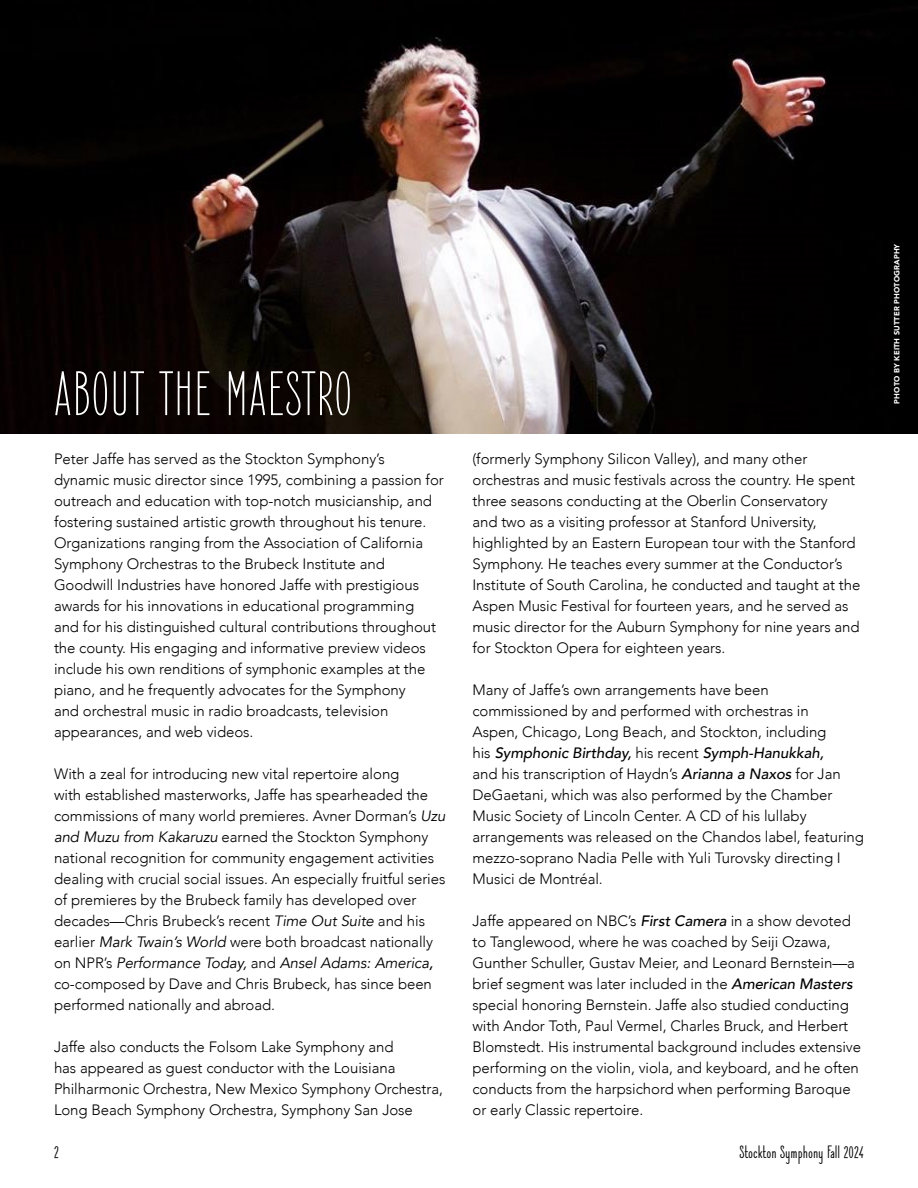
<style>
.page{position:relative;width:918px;height:1188px;background:#fff}
.page>*{position:absolute;margin:0;border:0;box-sizing:border-box;transform-origin:0 0}
.t1{font:63px "Elegant Sans";letter-spacing:.02em;color:#fff}
.t2{font:700 18px "Elegant Sans";color:#000}
.t3{font:300 15px/21px "Avenir";letter-spacing:-.005em;color:#000}
.t4{font:900 7.5px "Avenir";letter-spacing:.02em;color:#fff}
.s1{font-weight:400;font-style:italic}
.s2{font-weight:500;font-style:italic}
</style>
<div class="page">
<img style="left:0;top:0;width:918px;height:433px">
<h1 class="t1" style="left:54px;top:361px;width:299px">ABOUT THE MAESTRO</h1>
<p class="t3" style="left:54px;top:449px;width:391px">Peter Jaffe has served as the Stockton Symphony’s dynamic music director since 1995, combining a passion for outreach and education with top-notch musicianship, and fostering sustained artistic growth throughout his tenure.<br>Organizations ranging from the Association of California Symphony Orchestras to the Brubeck Institute and Goodwill Industries have honored Jaffe with prestigious awards for his innovations in educational programming<br>and for his distinguished cultural contributions throughout the county. His engaging and informative preview videos include his own renditions of symphonic examples at the piano, and he frequently advocates for the Symphony<br>and orchestral music in radio broadcasts, television appearances, and web videos.</p>
<p class="t3" style="left:54px;top:764px;width:393px">With a zeal for introducing new vital repertoire along<br>with established masterworks, Jaffe has spearheaded the commissions of many world premieres. Avner Dorman’s <span class="s1">Uzu and Muzu from Kakaruzu</span> earned the Stockton Symphony national recognition for community engagement activities dealing with crucial social issues. An especially fruitful series of premieres by the Brubeck family has developed over decades—Chris Brubeck’s recent <span class="s1">Time Out Suite</span> and his earlier <span class="s1">Mark Twain’s World</span> were both broadcast nationally on NPR’s <span class="s1">Performance Today,</span> and <span class="s1">Ansel Adams: America</span><span class="s2">, </span>co-composed by Dave and Chris Brubeck, has since been performed nationally and abroad.</p>
<p class="t3" style="left:54px;top:1037px;width:390px">Jaffe also conducts the Folsom Lake Symphony and<br>has appeared as guest conductor with the Louisiana Philharmonic Orchestra, New Mexico Symphony Orchestra, Long Beach Symphony Orchestra, Symphony San Jose</p>
<p class="t3" style="left:472px;top:449px;width:389px">(formerly Symphony Silicon Valley), and many other orchestras and music festivals across the country. He spent three seasons conducting at the Oberlin Conservatory<br>and two as a visiting professor at Stanford University, highlighted by an Eastern European tour with the Stanford Symphony. He teaches every summer at the Conductor’s Institute of South Carolina, he conducted and taught at the Aspen Music Festival for fourteen years, and he served as music director for the Auburn Symphony for nine years and for Stockton Opera for eighteen years.</p>
<p class="t3" style="left:472px;top:680px;width:393px">Many of Jaffe’s own arrangements have been commissioned by and performed with orchestras in<br>Aspen, Chicago, Long Beach, and Stockton, including<br>his <span class="s2">Symphonic Birthday,</span> his recent <span class="s2">Symph-Hanukkah,<br></span>and his transcription of Haydn’s <span class="s2">Arianna a Naxos</span> for Jan DeGaetani, which was also performed by the Chamber Music Society of Lincoln Center. A CD of his lullaby arrangements was released on the Chandos label, featuring mezzo-soprano Nadia Pelle with Yuli Turovsky directing I Musici de Montréal.</p>
<p class="t3" style="left:472px;top:911px;width:390px">Jaffe appeared on NBC’s <span class="s2">First Camera</span> in a show devoted to Tanglewood, where he was coached by Seiji Ozawa, Gunther Schuller, Gustav Meier, and Leonard Bernstein—a brief segment was later included in the <span class="s2">American Masters </span>special honoring Bernstein. Jaffe also studied conducting with Andor Toth, Paul Vermel, Charles Bruck, and Herbert Blomstedt. His instrumental background includes extensive performing on the violin, viola, and keyboard, and he often conducts from the harpsichord when performing Baroque or early Classic repertoire.</p>
<p class="t2" style="left:54px;top:1142px;width:6px">2</p>
<p class="t2" style="left:739px;top:1142px;width:126px">Stockton Symphony Fall 2024</p>
<p class="t4" style="left:891px;top:404px;width:162px;rotate:-90deg">PHOTO BY KEITH SUTTER PHOTOGRAPHY</p>
</div>
